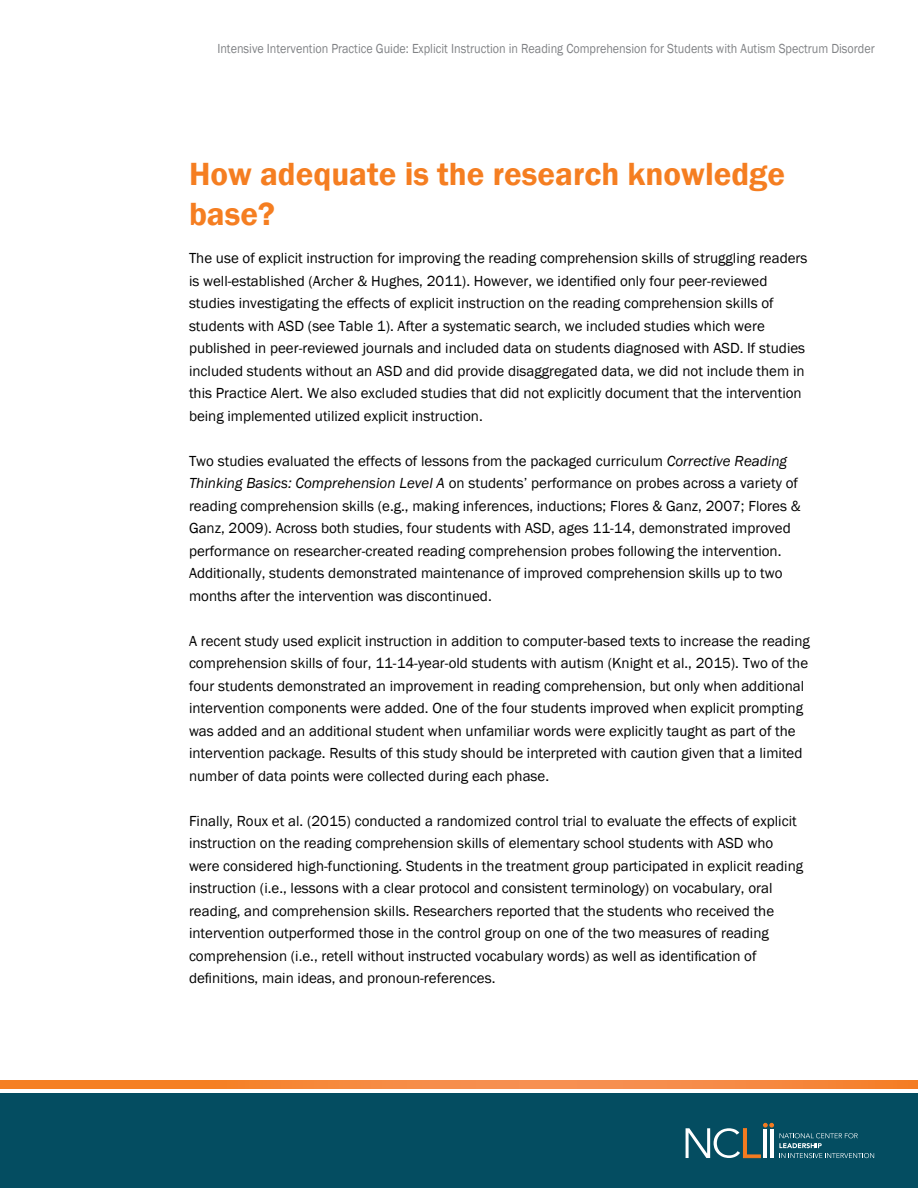
<style>
.page{position:relative;width:918px;height:1188px;background:#fff}
.page>*{position:absolute;margin:0;border:0;box-sizing:border-box;transform-origin:0 0}
.t1{font:600 33px/39.6px "Franklin Gothic";color:#f57e21}
.Copy{font:15px/22.5px "Franklin Gothic";color:#000}
.t2{font:13.5px "Franklin Gothic";color:#808285;scale:.9 1}
.s1{font-style:italic}
</style>
<div class="page">
<div style="left:0;top:1094px;width:918px;height:94px;background:#044d61"></div>
<svg style="left:0;top:1080px;width:918px;height:8px"></svg>
<svg style="left:686px;top:1123px;width:188px;height:35px"></svg>
<p class="t2" style="left:217px;top:40px;width:732px">Intensive Intervention Practice Guide: Explicit Instruction in Reading Comprehension for Students with Autism Spectrum Disorder</p>
<h1 class="t1" style="left:189px;top:155px;width:598px">How adequate is the research knowledge base?</h1>
<p class="Copy" style="left:189px;top:247px;width:620px">The use of explicit instruction for improving the reading comprehension skills of struggling readers is well-established (Archer &amp; Hughes, 2011). However, we identified only four peer-reviewed studies investigating the effects of explicit instruction on the reading comprehension skills of students with ASD (see Table 1). After a systematic search, we included studies which were published in peer-reviewed journals and included data on students diagnosed with ASD. If studies included students without an ASD and did provide disaggregated data, we did not include them in this Practice Alert. We also excluded studies that did not explicitly document that the intervention being implemented utilized explicit instruction.</p>
<p class="Copy" style="left:189px;top:450px;width:613px">Two studies evaluated the effects of lessons from the packaged curriculum <span class="s1">Corrective Reading Thinking Basics: Comprehension Level A</span> on students’ performance on probes across a variety of reading comprehension skills (e.g., making inferences, inductions; Flores &amp; Ganz, 2007; Flores &amp; Ganz, 2009). Across both studies, four students with ASD, ages 11-14, demonstrated improved performance on researcher-created reading comprehension probes following the intervention.<br>Additionally, students demonstrated maintenance of improved comprehension skills up to two months after the intervention was discontinued.</p>
<p class="Copy" style="left:189px;top:630px;width:622px">A recent study used explicit instruction in addition to computer-based texts to increase the reading comprehension skills of four, 11-14-year-old students with autism (Knight et al., 2015). Two of the four students demonstrated an improvement in reading comprehension, but only when additional intervention components were added. One of the four students improved when explicit prompting was added and an additional student when unfamiliar words were explicitly taught as part of the intervention package. Results of this study should be interpreted with caution given that a limited number of data points were collected during each phase.</p>
<p class="Copy" style="left:189px;top:810px;width:616px">Finally, Roux et al. (2015) conducted a randomized control trial to evaluate the effects of explicit instruction on the reading comprehension skills of elementary school students with ASD who were considered high-functioning. Students in the treatment group participated in explicit reading instruction (i.e., lessons with a clear protocol and consistent terminology) on vocabulary, oral reading, and comprehension skills. Researchers reported that the students who received the intervention outperformed those in the control group on one of the two measures of reading comprehension (i.e., retell without instructed vocabulary words) as well as identification of definitions, main ideas, and pronoun-references.</p>
</div>
